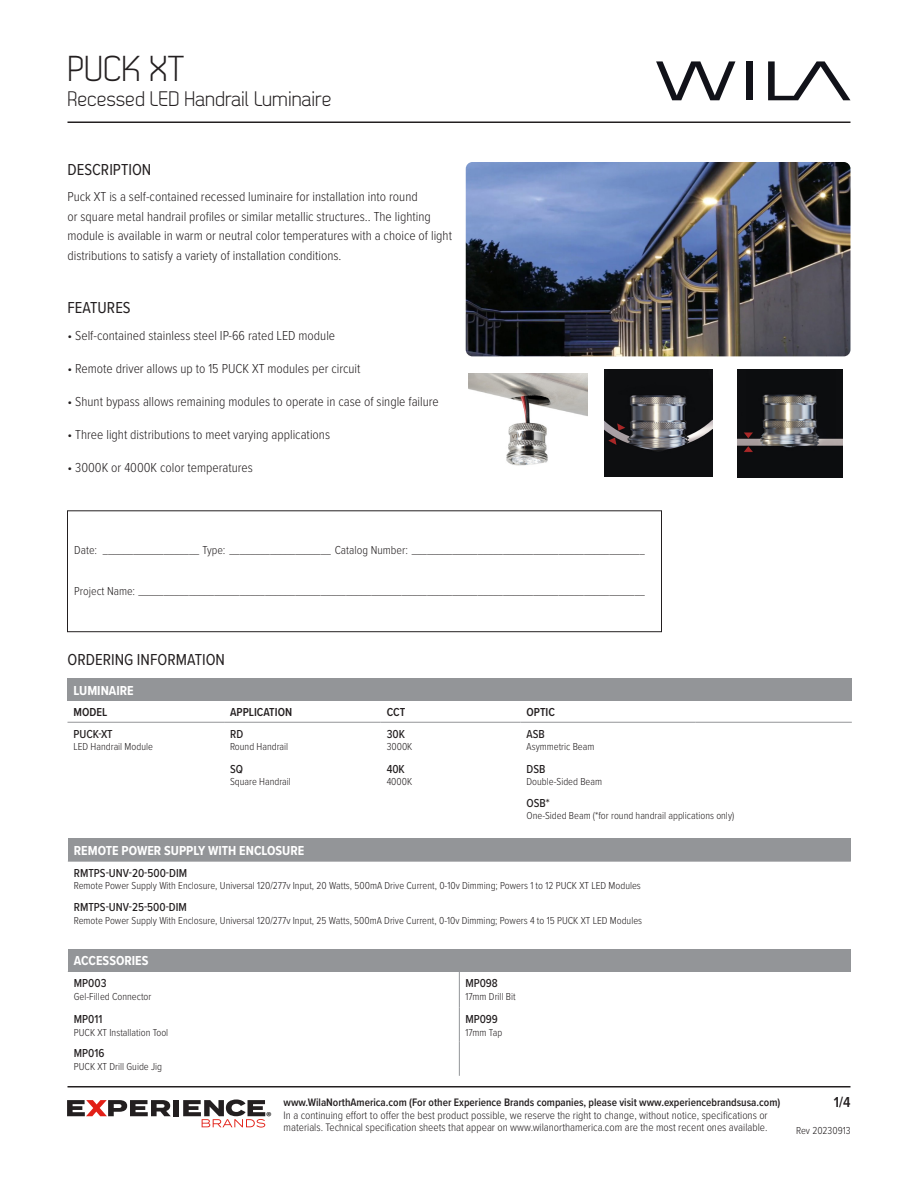
<style>
.page{position:relative;width:918px;height:1188px;background:#fff}
.page>*{position:absolute;margin:0;border:0;box-sizing:border-box;transform-origin:0 0}
.t1{font:36px "Dekar";color:#231f20}
.t2{font:21px "Dekar";color:#231f20}
.t3{font:16.5px "Proxima Nova Cond";color:#231f20}
.t4{font:600 15px "Proxima Nova Cond";color:#231f20}
.Description_Text{font:300 13.5px/19.5px "Proxima Nova Cond";color:#231f20}
.Ordering_Info_Title{font:700 13.5px "Proxima Nova Cond";color:#fff}
.t5{font:13.2px "Myriad Pro";color:#000}
.Project_Block{font:300 12px "Proxima Nova Cond";color:#231f20}
.Ordering_Info_Text{font:500 12px "Proxima Nova Cond";color:#231f20}
.Ordering_Info_Text-2{font:600 12px "Proxima Nova Cond";color:#231f20}
.t6{font:300 11.25px/12.8px "Proxima Nova Cond";color:#231f20}
.t7{font:600 11.25px "Proxima Nova Cond";color:#231f20}
.Ordering_Info_Text-3{font:300 10.5px "Proxima Nova Cond";color:#231f20}
</style>
<div class="page">
<hr style="left:68px;top:122px;width:782px;height:1px;background:#231f20">
<svg style="left:656px;top:61px;width:79px;height:39px"></svg>
<div style="left:746px;top:61px;width:7px;height:39px;background:#111219"></div>
<svg style="left:768px;top:61px;width:82px;height:39px"></svg>
<div style="left:174px;top:1100px;width:5px;height:16px;background:#231f20"></div>
<svg style="left:183px;top:1100px;width:82px;height:28px"></svg>
<svg style="left:67px;top:1100px;width:104px;height:16px"></svg>
<hr style="left:68px;top:1086px;width:782px;height:2px;background:#231f20">
<div style="left:68px;top:678px;width:784px;height:23px;background:#939598"></div>
<hr style="left:68px;top:722px;width:156px;height:1px;background:#939598">
<hr style="left:224px;top:722px;width:157px;height:1px;background:#939598">
<hr style="left:381px;top:722px;width:140px;height:1px;background:#939598">
<hr style="left:521px;top:722px;width:174px;height:1px;background:#939598">
<hr style="left:695px;top:722px;width:157px;height:1px;background:#939598">
<div style="left:67px;top:511px;width:595px;height:121px;border:1px solid #231f20"></div>
<img style="left:604px;top:369px;width:108px;height:107px">
<img style="left:737px;top:369px;width:105px;height:108px">
<img style="left:469px;top:374px;width:119px;height:92px">
<div style="left:68px;top:838px;width:783px;height:23px;background:#939598"></div>
<hr style="left:68px;top:861px;width:783px;height:1px;background:#939598">
<div style="left:68px;top:949px;width:783px;height:22px;background:#939598"></div>
<hr style="left:459px;top:971px;width:392px;height:1px;background:#939598">
<hr style="left:68px;top:971px;width:391px;height:1px;background:#939598">
<hr style="left:459px;top:972px;width:1px;height:36px;background:#939598">
<hr style="left:459px;top:1008px;width:1px;height:34px;background:#939598">
<hr style="left:459px;top:1042px;width:1px;height:34px;background:#939598">
<img style="left:466px;top:162px;width:384px;height:194px">
<h1 class="t1" style="left:68px;top:51px;width:119px">PUCK XT</h1>
<h2 class="t2" style="left:68px;top:89px;width:266px">Recessed LED Handrail Luminaire</h2>
<h1 class="t3" style="left:68px;top:157px;width:85px">DESCRIPTION</h1>
<p class="Description_Text" style="left:68px;top:186px;width:386px">Puck XT is a self-contained recessed luminaire for installation into round<br>or square metal handrail profiles or similar metallic structures.. The lighting module is available in warm or neutral color temperatures with a choice of light distributions to satisfy a variety of installation conditions.</p>
<h1 class="t3" style="left:68px;top:296px;width:65px">FEATURES</h1>
<p class="Description_Text" style="left:68px;top:325px;width:269px">• Self-contained stainless steel IP-66 rated LED module</p>
<p class="Description_Text" style="left:68px;top:358px;width:295px">• Remote driver allows up to 15 PUCK XT modules per circuit</p>
<p class="Description_Text" style="left:68px;top:391px;width:373px">• Shunt bypass allows remaining modules to operate in case of single failure</p>
<p class="Description_Text" style="left:68px;top:424px;width:264px">• Three light distributions to meet varying applications</p>
<p class="Description_Text" style="left:68px;top:457px;width:187px">• 3000K or 4000K color temperatures</p>
<p class="Project_Block" style="left:74px;top:541px;width:572px">Date: ___________________ Type: ____________________ Catalog Number: ______________________________________________</p>
<p class="Project_Block" style="left:74px;top:583px;width:572px">Project Name: ____________________________________________________________________________________________________</p>
<h1 class="t3" style="left:68px;top:648px;width:159px">ORDERING INFORMATION</h1>
<p class="Ordering_Info_Title" style="left:74px;top:680px;width:62px">LUMINAIRE</p>
<p class="Ordering_Info_Text-2" style="left:74px;top:703px;width:35px">MODEL</p>
<p class="Ordering_Info_Text-2" style="left:230px;top:703px;width:64px">APPLICATION</p>
<p class="Ordering_Info_Text-2" style="left:387px;top:703px;width:20px">CCT</p>
<p class="Ordering_Info_Text-2" style="left:527px;top:703px;width:30px">OPTIC</p>
<p class="Ordering_Info_Text" style="left:74px;top:725px;width:41px">PUCK-XT</p>
<p class="Ordering_Info_Text-3" style="left:74px;top:739px;width:81px">LED Handrail Module</p>
<p class="Ordering_Info_Text" style="left:527px;top:725px;width:20px">ASB</p>
<p class="Ordering_Info_Text-3" style="left:527px;top:739px;width:69px">Asymmetric Beam</p>
<p class="Ordering_Info_Text" style="left:387px;top:725px;width:20px">30K</p>
<p class="Ordering_Info_Text-3" style="left:387px;top:739px;width:27px">3000K</p>
<p class="Ordering_Info_Text" style="left:230px;top:725px;width:15px">RD</p>
<p class="Ordering_Info_Text-3" style="left:230px;top:739px;width:60px">Round Handrail</p>
<p class="Ordering_Info_Text" style="left:230px;top:760px;width:15px">SQ</p>
<p class="Ordering_Info_Text-3" style="left:230px;top:774px;width:62px">Square Handrail</p>
<p class="Ordering_Info_Text" style="left:387px;top:760px;width:20px">40K</p>
<p class="Ordering_Info_Text-3" style="left:387px;top:774px;width:27px">4000K</p>
<p class="Ordering_Info_Text" style="left:527px;top:760px;width:20px">DSB</p>
<p class="Ordering_Info_Text-3" style="left:527px;top:774px;width:77px">Double-Sided Beam</p>
<p class="Ordering_Info_Text" style="left:527px;top:794px;width:25px">OSB*</p>
<p class="Ordering_Info_Text-3" style="left:527px;top:808px;width:209px">One-Sided Beam (*for round handrail applications only)</p>
<p class="Ordering_Info_Title" style="left:74px;top:841px;width:232px">REMOTE POWER SUPPLY WITH ENCLOSURE</p>
<p class="Ordering_Info_Text" style="left:74px;top:864px;width:115px">RMTPS-UNV-20-500-DIM</p>
<p class="Ordering_Info_Text-3" style="left:74px;top:878px;width:569px">Remote Power Supply With Enclosure, Universal 120/277v Input, 20 Watts, 500mA Drive Current, 0-10v Dimming; Powers 1 to 12 PUCK XT LED Modules</p>
<p class="Ordering_Info_Text" style="left:74px;top:899px;width:115px">RMTPS-UNV-25-500-DIM</p>
<p class="Ordering_Info_Text-3" style="left:74px;top:913px;width:570px">Remote Power Supply With Enclosure, Universal 120/277v Input, 25 Watts, 500mA Drive Current, 0-10v Dimming; Powers 4 to 15 PUCK XT LED Modules</p>
<p class="Ordering_Info_Title" style="left:74px;top:951px;width:76px">ACCESSORIES</p>
<p class="Ordering_Info_Text" style="left:74px;top:974px;width:34px">MP003</p>
<p class="Ordering_Info_Text-3" style="left:74px;top:988px;width:79px">Gel-Filled Connector</p>
<p class="Ordering_Info_Text" style="left:465px;top:974px;width:34px">MP098</p>
<p class="Ordering_Info_Text-3" style="left:465px;top:988px;width:52px">17mm Drill Bit</p>
<p class="Ordering_Info_Text" style="left:74px;top:1010px;width:30px">MP011</p>
<p class="Ordering_Info_Text-3" style="left:74px;top:1024px;width:96px">PUCK XT Installation Tool</p>
<p class="Ordering_Info_Text" style="left:74px;top:1044px;width:32px">MP016</p>
<p class="Ordering_Info_Text-3" style="left:74px;top:1059px;width:90px">PUCK XT Drill Guide Jig</p>
<p class="Ordering_Info_Text" style="left:465px;top:1010px;width:34px">MP099</p>
<p class="Ordering_Info_Text-3" style="left:465px;top:1024px;width:38px">17mm Tap</p>
<p class="t5" style="left:266px;top:1108px;width:7px">®</p>
<p class="t7" style="left:284px;top:1094px;width:498px">www.WilaNorthAmerica.com (For other Experience Brands companies, please visit www.experiencebrandsusa.com)</p>
<p class="t6" style="left:284px;top:1108px;width:486px">In a continuing effort to offer the best product possible, we reserve the right to change, without notice, specifications or materials. Technical specification sheets that appear on www.wilanorthamerica.com are the most recent ones available.</p>
<p class="t4" style="left:834px;top:1091px;width:18px">1/4</p>
<p class="Ordering_Info_Text-3" style="left:796px;top:1123px;width:56px">Rev 20230913</p>
</div>
